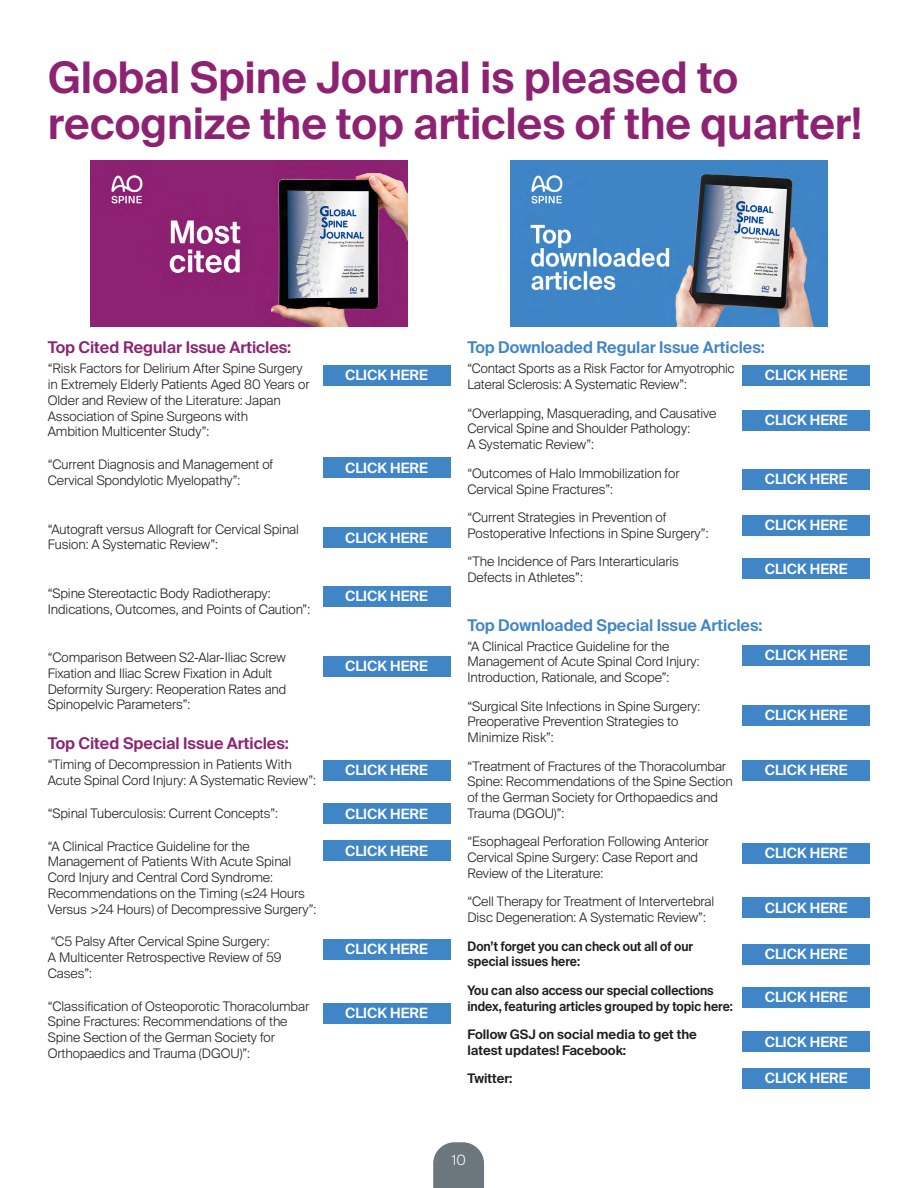
<style>
.page{position:relative;width:918px;height:1188px;background:#fff}
.page>*{position:absolute;margin:0;border:0;box-sizing:border-box;transform-origin:0 0}
.t1{font:600 43.5px/46.3px "Suisse Intl";letter-spacing:-.005em;color:#8d2272}
.t2{font:600 16.2px "Suisse Intl";letter-spacing:-.005em;color:#4085c6}
.t3{font:600 16.2px "Suisse Intl";letter-spacing:-.005em;color:#8d2272}
.t4{font:600 14.25px "Suisse Intl";color:#fff}
.t5{font:300 14.1px "Suisse Intl";color:#fff}
.t6{font:300 13.2px/15.8px "Suisse Intl";letter-spacing:-.005em;color:#1d1d1b}
.t7{font:600 13.2px/15.8px "Suisse Intl";letter-spacing:-.005em;color:#1d1d1b;scale:.93 1}
.t8{font:600 13.2px/15.8px "Suisse Intl";letter-spacing:-.005em;color:#1d1d1b}
</style>
<div class="page">
<div style="left:323px;top:365px;width:127px;height:21px;background:#4085c6"></div>
<div style="left:742px;top:365px;width:128px;height:21px;background:#4085c6"></div>
<div style="left:742px;top:410px;width:128px;height:21px;background:#4085c6"></div>
<div style="left:742px;top:469px;width:128px;height:21px;background:#4085c6"></div>
<div style="left:742px;top:515px;width:128px;height:21px;background:#4085c6"></div>
<div style="left:742px;top:558px;width:128px;height:21px;background:#4085c6"></div>
<div style="left:742px;top:645px;width:128px;height:21px;background:#4085c6"></div>
<div style="left:742px;top:705px;width:128px;height:21px;background:#4085c6"></div>
<div style="left:742px;top:760px;width:128px;height:21px;background:#4085c6"></div>
<div style="left:742px;top:843px;width:128px;height:21px;background:#4085c6"></div>
<div style="left:742px;top:897px;width:128px;height:21px;background:#4085c6"></div>
<div style="left:742px;top:944px;width:128px;height:21px;background:#4085c6"></div>
<div style="left:742px;top:987px;width:128px;height:21px;background:#4085c6"></div>
<div style="left:742px;top:1031px;width:128px;height:21px;background:#4085c6"></div>
<div style="left:742px;top:1068px;width:128px;height:21px;background:#4085c6"></div>
<div style="left:323px;top:457px;width:127px;height:21px;background:#4085c6"></div>
<div style="left:323px;top:527px;width:127px;height:21px;background:#4085c6"></div>
<div style="left:323px;top:586px;width:127px;height:21px;background:#4085c6"></div>
<div style="left:323px;top:656px;width:127px;height:21px;background:#4085c6"></div>
<div style="left:323px;top:760px;width:127px;height:21px;background:#4085c6"></div>
<div style="left:323px;top:803px;width:127px;height:21px;background:#4085c6"></div>
<div style="left:323px;top:840px;width:127px;height:21px;background:#4085c6"></div>
<div style="left:323px;top:939px;width:127px;height:21px;background:#4085c6"></div>
<div style="left:323px;top:1003px;width:127px;height:21px;background:#4085c6"></div>
<img style="left:511px;top:161px;width:316px;height:165px">
<img style="left:91px;top:161px;width:316px;height:165px">
<svg style="left:433px;top:1142px;width:51px;height:46px;background:#798289"></svg>
<h1 class="t1" style="left:48px;top:55px;width:816px">Global Spine Journal is pleased to recognize the top articles of the quarter!</h1>
<p class="t3" style="left:48px;top:338px;width:245px">Top Cited Regular Issue Articles:</p>
<p class="t6" style="left:48px;top:361px;width:263px">“Risk Factors for Delirium After Spine Surgery in Extremely Elderly Patients Aged 80 Years or Older and Review of the Literature: Japan Association of Spine Surgeons with<br>Ambition Multicenter Study”:</p>
<p class="t6" style="left:48px;top:457px;width:227px">“Current Diagnosis and Management of<br>Cervical Spondylotic Myelopathy”:</p>
<p class="t6" style="left:48px;top:521px;width:253px">“Autograft versus Allograft for Cervical Spinal<br>Fusion: A Systematic Review”:</p>
<p class="t6" style="left:48px;top:585px;width:264px">“Spine Stereotactic Body Radiotherapy:<br>Indications, Outcomes, and Points of Caution”:</p>
<p class="t6" style="left:48px;top:650px;width:240px">“Comparison Between S2-Alar-Iliac Screw Fixation and Iliac Screw Fixation in Adult Deformity Surgery: Reoperation Rates and Spinopelvic Parameters”:</p>
<p class="t3" style="left:48px;top:734px;width:243px">Top Cited Special Issue Articles:</p>
<p class="t6" style="left:48px;top:757px;width:270px">“Timing of Decompression in Patients With<br>Acute Spinal Cord Injury: A Systematic Review”:</p>
<p class="t6" style="left:48px;top:805px;width:232px">“Spinal Tuberculosis: Current Concepts”:</p>
<p class="t6" style="left:48px;top:838px;width:270px">“A Clinical Practice Guideline for the Management of Patients With Acute Spinal Cord Injury and Central Cord Syndrome:<br>Recommendations on the Timing (≤24 Hours Versus &gt;24 Hours) of Decompressive Surgery”:</p>
<p class="t6" style="left:48px;top:934px;width:235px">“C5 Palsy After Cervical Spine Surgery:<br>A Multicenter Retrospective Review of 59<br>Cases”:</p>
<p class="t6" style="left:48px;top:998px;width:263px">“Classification of Osteoporotic Thoracolumbar Spine Fractures: Recommendations of the Spine Section of the German Society for Orthopaedics and Trauma (DGOU)”:</p>
<p class="t2" style="left:468px;top:338px;width:299px">Top Downloaded Regular Issue Articles:</p>
<p class="t6" style="left:468px;top:361px;width:269px">“Contact Sports as a Risk Factor for Amyotrophic<br>Lateral Sclerosis: A Systematic Review”:</p>
<p class="t6" style="left:468px;top:405px;width:251px">“Overlapping, Masquerading, and Causative<br>Cervical Spine and Shoulder Pathology:<br>A Systematic Review”:</p>
<p class="t6" style="left:468px;top:465px;width:213px">“Outcomes of Halo Immobilization for<br>Cervical Spine Fractures”:</p>
<p class="t6" style="left:468px;top:510px;width:243px">“Current Strategies in Prevention of<br>Postoperative Infections in Spine Surgery”:</p>
<p class="t6" style="left:468px;top:554px;width:213px">“The Incidence of Pars Interarticularis<br>Defects in Athletes”:</p>
<p class="t2" style="left:468px;top:615px;width:297px">Top Downloaded Special Issue Articles:</p>
<p class="t6" style="left:468px;top:638px;width:234px">“A Clinical Practice Guideline for the<br>Management of Acute Spinal Cord Injury:<br>Introduction, Rationale, and Scope”:</p>
<p class="t6" style="left:468px;top:698px;width:234px">“Surgical Site Infections in Spine Surgery:<br>Preoperative Prevention Strategies to<br>Minimize Risk”:</p>
<p class="t6" style="left:468px;top:758px;width:267px">“Treatment of Fractures of the Thoracolumbar Spine: Recommendations of the Spine Section of the German Society for Orthopaedics and Trauma (DGOU)”:</p>
<p class="t6" style="left:468px;top:834px;width:243px">“Esophageal Perforation Following Anterior<br>Cervical Spine Surgery: Case Report and<br>Review of the Literature:</p>
<p class="t6" style="left:468px;top:894px;width:248px">“Cell Therapy for Treatment of Intervertebral<br>Disc Degeneration: A Systematic Review”:</p>
<p class="t7" style="left:468px;top:938px;width:244px">Don’t forget you can check out all of our special issues here:</p>
<p class="t7" style="left:468px;top:982px;width:287px">You can also access our special collections index, featuring articles grouped by topic here:</p>
<p class="t8" style="left:468px;top:1027px;width:231px">Follow GSJ on social media to get the latest updates! Facebook:</p>
<p class="t8" style="left:468px;top:1071px;width:47px">Twitter:</p>
<p class="t4" style="left:345px;top:367px;width:84px">CLICK HERE</p>
<p class="t4" style="left:765px;top:367px;width:84px">CLICK HERE</p>
<p class="t4" style="left:765px;top:412px;width:84px">CLICK HERE</p>
<p class="t4" style="left:345px;top:459px;width:84px">CLICK HERE</p>
<p class="t4" style="left:765px;top:471px;width:84px">CLICK HERE</p>
<p class="t4" style="left:765px;top:517px;width:84px">CLICK HERE</p>
<p class="t4" style="left:765px;top:560px;width:84px">CLICK HERE</p>
<p class="t4" style="left:345px;top:529px;width:84px">CLICK HERE</p>
<p class="t4" style="left:345px;top:588px;width:84px">CLICK HERE</p>
<p class="t4" style="left:765px;top:647px;width:84px">CLICK HERE</p>
<p class="t4" style="left:345px;top:658px;width:84px">CLICK HERE</p>
<p class="t4" style="left:765px;top:707px;width:84px">CLICK HERE</p>
<p class="t4" style="left:345px;top:762px;width:84px">CLICK HERE</p>
<p class="t4" style="left:345px;top:805px;width:84px">CLICK HERE</p>
<p class="t4" style="left:345px;top:843px;width:84px">CLICK HERE</p>
<p class="t4" style="left:765px;top:762px;width:84px">CLICK HERE</p>
<p class="t4" style="left:765px;top:845px;width:84px">CLICK HERE</p>
<p class="t4" style="left:765px;top:899px;width:84px">CLICK HERE</p>
<p class="t4" style="left:765px;top:946px;width:84px">CLICK HERE</p>
<p class="t4" style="left:765px;top:989px;width:84px">CLICK HERE</p>
<p class="t4" style="left:765px;top:1033px;width:84px">CLICK HERE</p>
<p class="t4" style="left:765px;top:1070px;width:84px">CLICK HERE</p>
<p class="t4" style="left:345px;top:941px;width:84px">CLICK HERE</p>
<p class="t4" style="left:345px;top:1005px;width:84px">CLICK HERE</p>
<p class="t5" style="left:452px;top:1152px;width:16px">10</p>
</div>
